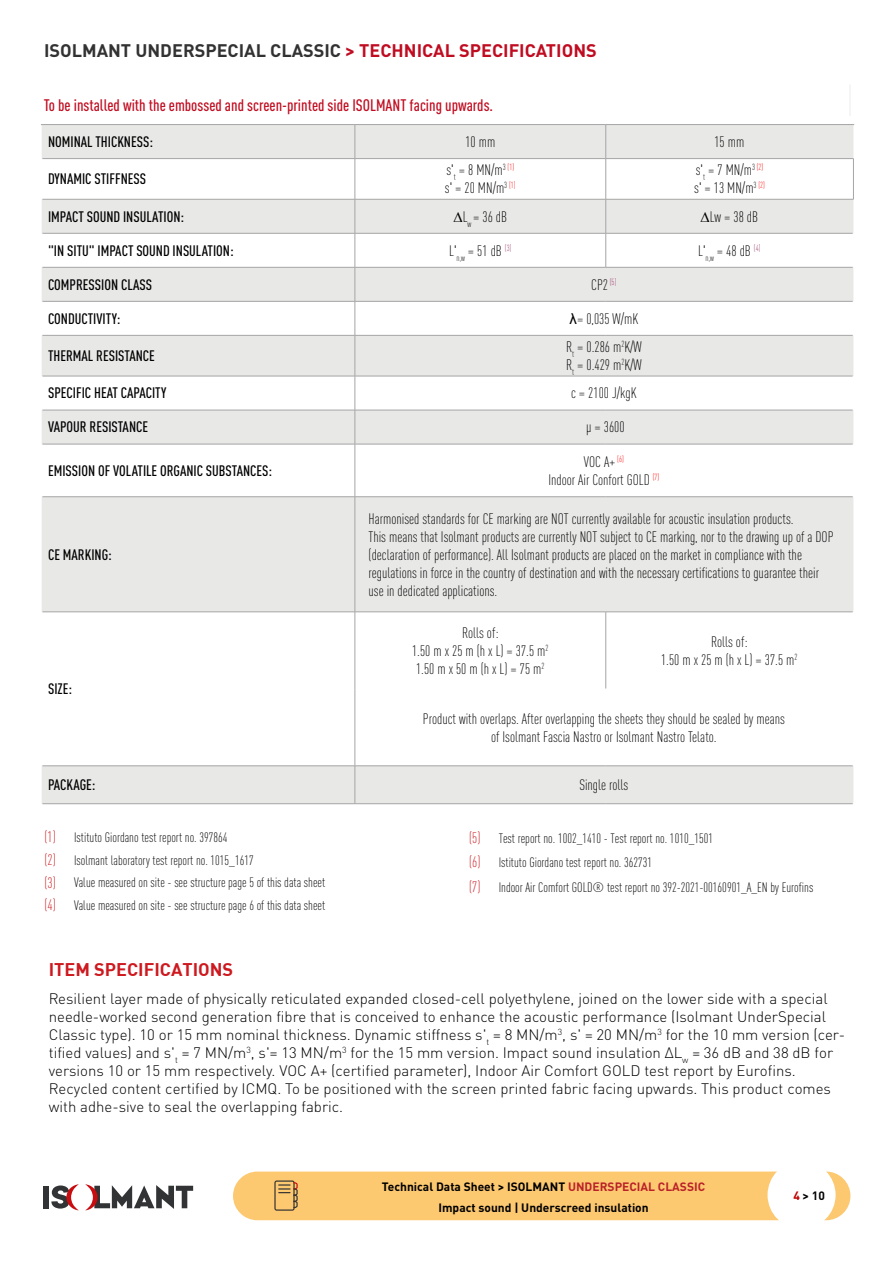
<style>
.page{position:relative;width:893px;height:1263px;background:#fff}
.page>*{position:absolute;margin:0;border:0;box-sizing:border-box;transform-origin:0 0}
.t1{font:700 18px "DIN Pro";color:#323232}
.t2{font:18px "DIN Bold";color:#cd191f}
.t3{font:500 16.5px "DIN Cond";color:#c10d21}
.t4{font:300 15px/18px "DIN Cond";color:#000}
.t5{font:300 15px/18px "DIN Pro";color:#000}
.t6{font:500 15px "DIN Cond";color:#000}
.t7{font:300 13.5px/22.6px "DIN Cond";color:#000}
.t8{font:700 12px "DIN Pro";color:#000}
.s1{color:#c00c21}
.s2{font-family:"Arial";font-weight:400}
.s3{font-size:15px;color:#cd191f}
.s4{color:#ba2229}
.s5{color:#c00000}
</style>
<div class="page">
<div style="left:43px;top:1186px;width:6px;height:22px;background:#323335"></div>
<svg style="left:85px;top:1184px;width:108px;height:26px"></svg>
<svg style="left:51px;top:1184px;width:28px;height:26px"></svg>
<hr style="left:850px;top:84px;width:1px;height:32px;background:#ececec">
<div style="left:233px;top:1171px;width:617px;height:49px;background:#fcc870;border-radius:24px"></div>
<svg style="left:274px;top:1180px;width:24px;height:31px"></svg>
<div style="left:767px;top:1161px;width:69px;height:68px;background:#fff;border-radius:50%"></div>
<svg style="left:42px;top:125px;width:811px;height:678px"></svg>
<hr style="left:355px;top:125px;width:1px;height:33px;background:#a5a5a5">
<hr style="left:605px;top:125px;width:1px;height:33px;background:#a5a5a5">
<hr style="left:355px;top:159px;width:1px;height:40px;background:#a5a5a5">
<hr style="left:605px;top:159px;width:1px;height:40px;background:#a5a5a5">
<hr style="left:853px;top:159px;width:1px;height:40px;background:#a5a5a5">
<hr style="left:355px;top:199px;width:1px;height:34px;background:#a5a5a5">
<hr style="left:605px;top:199px;width:1px;height:34px;background:#a5a5a5">
<hr style="left:355px;top:233px;width:1px;height:34px;background:#a5a5a5">
<hr style="left:605px;top:233px;width:1px;height:34px;background:#a5a5a5">
<hr style="left:355px;top:267px;width:1px;height:34px;background:#a5a5a5">
<hr style="left:355px;top:301px;width:1px;height:34px;background:#a5a5a5">
<hr style="left:355px;top:336px;width:1px;height:40px;background:#a5a5a5">
<hr style="left:355px;top:376px;width:1px;height:34px;background:#a5a5a5">
<hr style="left:355px;top:410px;width:1px;height:34px;background:#a5a5a5">
<hr style="left:355px;top:444px;width:1px;height:52px;background:#a5a5a5">
<hr style="left:355px;top:497px;width:1px;height:115px;background:#a5a5a5">
<hr style="left:355px;top:612px;width:1px;height:77px;background:#a5a5a5">
<hr style="left:605px;top:612px;width:1px;height:76px;background:#a5a5a5">
<hr style="left:41px;top:124px;width:314px;height:1px;background:#a5a5a5">
<hr style="left:355px;top:124px;width:251px;height:1px;background:#a5a5a5">
<hr style="left:606px;top:124px;width:248px;height:1px;background:#a5a5a5">
<hr style="left:42px;top:158px;width:313px;height:1px;background:#a5a5a5">
<hr style="left:355px;top:158px;width:251px;height:1px;background:#a5a5a5">
<hr style="left:606px;top:158px;width:248px;height:1px;background:#a5a5a5">
<hr style="left:42px;top:199px;width:313px;height:1px;background:#a5a5a5">
<hr style="left:355px;top:199px;width:251px;height:1px;background:#a5a5a5">
<hr style="left:606px;top:199px;width:248px;height:1px;background:#a5a5a5">
<hr style="left:42px;top:233px;width:313px;height:1px;background:#a5a5a5">
<hr style="left:355px;top:233px;width:251px;height:1px;background:#a5a5a5">
<hr style="left:606px;top:233px;width:247px;height:1px;background:#a5a5a5">
<hr style="left:42px;top:267px;width:313px;height:1px;background:#a5a5a5">
<hr style="left:355px;top:267px;width:251px;height:1px;background:#a5a5a5">
<hr style="left:606px;top:267px;width:247px;height:1px;background:#a5a5a5">
<hr style="left:42px;top:301px;width:313px;height:1px;background:#a5a5a5">
<hr style="left:355px;top:301px;width:251px;height:1px;background:#a5a5a5">
<hr style="left:606px;top:301px;width:247px;height:1px;background:#a5a5a5">
<hr style="left:42px;top:335px;width:313px;height:1px;background:#a5a5a5">
<hr style="left:355px;top:335px;width:251px;height:1px;background:#a5a5a5">
<hr style="left:606px;top:335px;width:247px;height:1px;background:#a5a5a5">
<hr style="left:42px;top:376px;width:313px;height:1px;background:#a5a5a5">
<hr style="left:355px;top:376px;width:251px;height:1px;background:#a5a5a5">
<hr style="left:606px;top:376px;width:247px;height:1px;background:#a5a5a5">
<hr style="left:42px;top:410px;width:313px;height:1px;background:#a5a5a5">
<hr style="left:355px;top:410px;width:251px;height:1px;background:#a5a5a5">
<hr style="left:606px;top:410px;width:247px;height:1px;background:#a5a5a5">
<hr style="left:42px;top:444px;width:313px;height:1px;background:#a5a5a5">
<hr style="left:355px;top:444px;width:251px;height:1px;background:#a5a5a5">
<hr style="left:606px;top:444px;width:247px;height:1px;background:#a5a5a5">
<hr style="left:42px;top:496px;width:313px;height:1px;background:#a5a5a5">
<hr style="left:355px;top:496px;width:251px;height:1px;background:#a5a5a5">
<hr style="left:606px;top:496px;width:247px;height:1px;background:#a5a5a5">
<hr style="left:42px;top:612px;width:313px;height:1px;background:#a5a5a5">
<hr style="left:355px;top:612px;width:251px;height:1px;background:#a5a5a5">
<hr style="left:606px;top:612px;width:247px;height:1px;background:#a5a5a5">
<hr style="left:355px;top:689px;width:1px;height:77px;background:#a5a5a5">
<hr style="left:355px;top:766px;width:1px;height:37px;background:#a5a5a5">
<hr style="left:42px;top:765px;width:313px;height:1px;background:#a5a5a5">
<hr style="left:355px;top:765px;width:251px;height:1px;background:#a5a5a5">
<hr style="left:606px;top:765px;width:247px;height:1px;background:#a5a5a5">
<hr style="left:42px;top:803px;width:313px;height:1px;background:#a5a5a5">
<hr style="left:355px;top:803px;width:251px;height:1px;background:#a5a5a5">
<hr style="left:606px;top:803px;width:247px;height:1px;background:#a5a5a5">
<p class="t1" style="left:44px;top:35px;width:554px">ISOLMANT UNDERSPECIAL CLASSIC <span class="s1">&gt; TECHNICAL SPECIFICATIONS</span></p>
<p class="t3" style="left:44px;top:95px;width:451px">To be installed with the embossed and screen-printed side ISOLMANT facing upwards.</p>
<p class="t6" style="left:48px;top:133px;width:107px">NOMINAL THICKNESS:</p>
<p class="t4" style="left:465px;top:133px;width:31px">10 mm</p>
<p class="t4" style="left:714px;top:133px;width:31px">15 mm</p>
<p class="t6" style="left:48px;top:170px;width:100px">DYNAMIC STIFFNESS</p>
<p class="t4" style="left:445px;top:161px;width:72px">s'<sub>t</sub> = 8 MN/m<sup>3</sup> <sup>(1) </sup>s' = 20 MN/m<sup>3</sup> <sup>(1)</sup></p>
<p class="t4" style="left:694px;top:161px;width:72px">s'<sub>t</sub> = 7 MN/m<sup>3</sup> <sup>(2) </sup>s' = 13 MN/m<sup>3</sup> <sup>(2)</sup></p>
<p class="t6" style="left:48px;top:207px;width:138px">IMPACT SOUND INSULATION:</p>
<p class="t4" style="left:454px;top:207px;width:55px">∆L<sub>w</sub> = 36 dB</p>
<p class="t4" style="left:701px;top:207px;width:59px">∆Lw = 38 dB</p>
<p class="t6" style="left:48px;top:241px;width:187px">"IN SITU" IMPACT SOUND INSULATION:</p>
<p class="t4" style="left:449px;top:241px;width:64px">L'<sub>n,w</sub> = 51 dB <sup>(3)</sup></p>
<p class="t4" style="left:698px;top:241px;width:64px">L'<sub>n,w</sub> = 48 dB <sup>(4)</sup></p>
<p class="t6" style="left:48px;top:275px;width:106px">COMPRESSION CLASS</p>
<p class="t4" style="left:591px;top:275px;width:27px">CP2 <sup>(5)</sup></p>
<p class="t6" style="left:48px;top:309px;width:74px">CONDUCTIVITY:</p>
<p class="t4" style="left:569px;top:309px;width:70px"><span class="s2">λ</span>= 0,035 W/mK</p>
<p class="t6" style="left:48px;top:347px;width:108px">THERMAL RESISTANCE</p>
<p class="t4" style="left:566px;top:338px;width:77px">R<sub>t</sub> = 0.286 m<sup>2</sup>K/W<br>R<sub>t</sub> = 0.429 m<sup>2</sup>K/W</p>
<p class="t6" style="left:48px;top:384px;width:120px">SPECIFIC HEAT CAPACITY</p>
<p class="t4" style="left:571px;top:384px;width:67px">c = 2100 J/kgK</p>
<p class="t6" style="left:48px;top:418px;width:102px">VAPOUR RESISTANCE</p>
<p class="t4" style="left:586px;top:418px;width:40px">μ = 3600</p>
<p class="t6" style="left:48px;top:461px;width:226px">EMISSION OF VOLATILE ORGANIC SUBSTANCES:</p>
<p class="t4" style="left:548px;top:452px;width:113px;text-align:center">VOC A+ <sup>(6)<br></sup>Indoor Air Confort GOLD <sup>(7)</sup></p>
<p class="t6" style="left:48px;top:545px;width:65px">CE MARKING:</p>
<p class="t6" style="left:48px;top:680px;width:26px">SIZE:</p>
<p class="t4" style="left:369px;top:509px;width:466px">Harmonised standards for CE marking are NOT currently available for acoustic insulation products.<br>This means that Isolmant products are currently NOT subject to CE marking, nor to the drawing up of a DOP (declaration of performance). All Isolmant products are placed on the market in compliance with the regulations in force in the country of destination and with the necessary certifications to guarantee their use in dedicated applications.</p>
<p class="t4" style="left:412px;top:624px;width:138px;text-align:center">Rolls of:<br>1.50 m x 25 m (h x L) = 37.5 m<sup>2<br></sup>1.50 m x 50 m (h x L) = 75 m<sup>2</sup></p>
<p class="t4" style="left:661px;top:633px;width:138px;text-align:center">Rolls of:<br>1.50 m x 25 m (h x L) = 37.5 m<sup>2</sup></p>
<p class="t4" style="left:423px;top:710px;width:363px;text-align:center">Product with overlaps. After overlapping the sheets they should be sealed by means of Isolmant Fascia Nastro or Isolmant Nastro Telato.</p>
<p class="t6" style="left:48px;top:776px;width:49px">PACKAGE:</p>
<p class="t4" style="left:579px;top:776px;width:51px">Single rolls</p>
<p class="t7" style="left:45px;top:826px;width:282px"><span class="s3">(1)</span> Istituto Giordano test report no. 397864<br><span class="s3">(2)</span> Isolmant laboratory test report no. 1015_1617<br><span class="s3">(3)</span> Value measured on site - see structure page 5 of this data sheet <span class="s3">(4)</span> Value measured on site - see structure page 6 of this data sheet</p>
<p class="t7" style="left:469px;top:825px;width:346px;line-height:24.9px"><span class="s3">(5)</span> Test report no. 1002_1410 - Test report no. 1010_1501<br><span class="s3">(6)</span> Istituto Giordano test report no. 362731<br><span class="s3">(7)</span> Indoor Air Comfort GOLD® test report no 392-2021-00160901_A_EN by Eurofins</p>
<p class="t2" style="left:49px;top:958px;width:186px">ITEM SPECIFICATIONS</p>
<p class="t5" style="left:49px;top:988px;width:798px">Resilient layer made of physically reticulated expanded closed-cell polyethylene, joined on the lower side with a special needle-worked second generation fibre that is conceived to enhance the acoustic performance (Isolmant UnderSpecial Classic type). 10 or 15 mm nominal thickness. Dynamic stiffness s'<sub>t</sub> = 8 MN/m<sup>3</sup>, s' = 20 MN/m<sup>3</sup> for the 10 mm version (cer&shy;tified values) and s'<sub>t</sub> = 7 MN/m<sup>3</sup>, s'= 13 MN/m<sup>3</sup> for the 15 mm version. Impact sound insulation ΔL<sub>w</sub> = 36 dB and 38 dB for versions 10 or 15 mm respectively. VOC A+ (certified parameter), Indoor Air Comfort GOLD test report by Eurofins.<br>Recycled content certified by ICMQ. To be positioned with the screen printed fabric facing upwards. This product comes with adhe-sive to seal the overlapping fabric.</p>
<p class="t8" style="left:382px;top:1176px;width:325px">Technical Data Sheet &gt; ISOLMANT <span class="s4">UNDERSPECIAL CLASSIC</span></p>
<p class="t8" style="left:438px;top:1197px;width:212px">Impact sound | Underscreed insulation</p>
<p class="t8" style="left:793px;top:1185px;width:33px"><span class="s5">4</span> &gt; 10</p>
</div>
